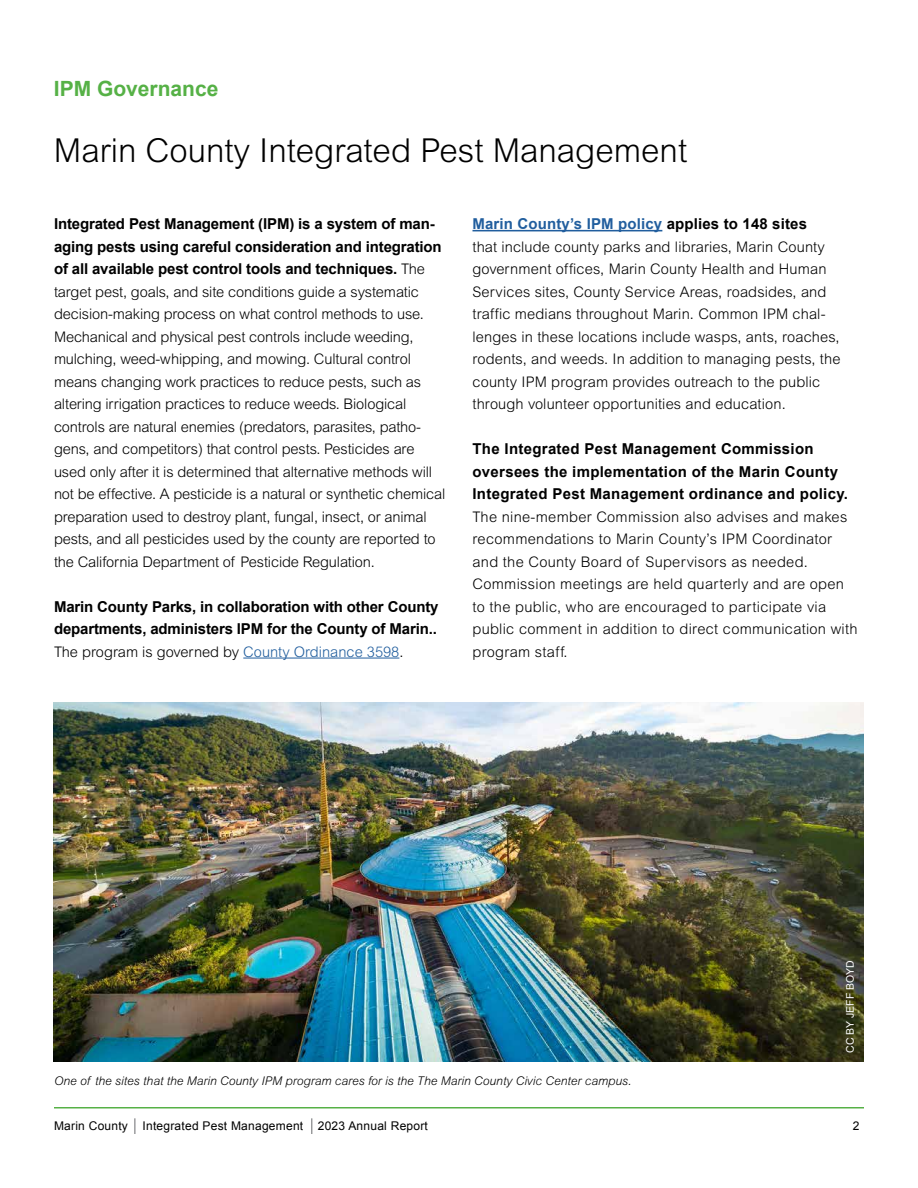
<style>
.page{position:relative;width:918px;height:1188px;background:#fff}
.page>*{position:absolute;margin:0;border:0;box-sizing:border-box;transform-origin:0 0}
.t1{font:300 33px "Arial MT Std";color:#000}
.Chapter_Title_toc_read{font:700 21px "Arial";color:#56b146}
.Body{font:700 15px/22.5px "Arial";letter-spacing:-.01em;color:#000}
.Body-2{font:700 15px/22.5px "Arial";letter-spacing:.02em;color:#000}
.Body-3{font:700 15px "Arial";letter-spacing:.01em;color:#215e9e}
.Body-4{font:300 14.7px/22.5px "Arial MT Std";color:#000}
.Body-5{font:300 14.7px/22.5px "Arial MT Std";letter-spacing:.02em;color:#000}
.Photo_Caption{font:italic 300 12px "Arial MT Std";color:#000}
.t2{font:12px "Arial";letter-spacing:.02em;color:#000}
.Subhead_3{font:10.5px "Arial";color:#fff}
.s1{font-family:"Arial MT Std";font-weight:300;font-size:14.7px}
.s2{color:#215e9e}
.s3{color:#000}
</style>
<div class="page">
<hr style="left:54px;top:1107px;width:810px;height:1px;background:#56b146">
<svg style="left:135px;top:1118px;width:1px;height:16px"></svg>
<svg style="left:312px;top:1118px;width:1px;height:16px"></svg>
<hr style="left:243px;top:658px;width:156px;height:1px;background:#215e9e">
<hr style="left:472px;top:230px;width:190px;height:1px;background:#215e9e">
<img style="left:54px;top:702px;width:810px;height:360px">
<p class="Chapter_Title_toc_read" style="left:54px;top:75px;width:166px">IPM Governance</p>
<p class="t1" style="left:54px;top:132px;width:635px">Marin County Integrated Pest Management</p>
<p class="Body" style="left:54px;top:213px;width:389px">Integrated Pest Management (IPM) is a system of man&shy;aging pests using careful consideration and integration of all available pest control tools and techniques. <span class="s1">The</span></p>
<p class="Body-4" style="left:54px;top:280px;width:393px">target pest, goals, and site conditions guide a systematic decision-making process on what control methods to use.<br>Mechanical and physical pest controls include weeding, mulching, weed-whipping, and mowing. Cultural control means changing work practices to reduce pests, such as altering irrigation practices to reduce weeds. Biological controls are natural enemies (predators, parasites, patho&shy;gens, and competitors) that control pests. Pesticides are used only after it is determined that alternative methods will not be effective. A pesticide is a natural or synthetic chemical preparation used to destroy plant, fungal, insect, or animal pests, and all pesticides used by the county are reported to the California Department of Pesticide Regulation.</p>
<p class="Body" style="left:54px;top:596px;width:386px">Marin County Parks, in collaboration with other County departments, administers IPM for the County of Marin..</p>
<p class="Body-4" style="left:54px;top:640px;width:351px">The program is governed by <span class="s2">County Ordinance 3598</span>.</p>
<p class="Body-3" style="left:472px;top:214px;width:336px">Marin County’s IPM policy <span class="s3">applies to 148 sites</span></p>
<p class="Body-4" style="left:472px;top:235px;width:370px">that include county parks and libraries, Marin County government offices, Marin County Health and Human Services sites, County Service Areas, roadsides, and traffic medians throughout Marin. Common IPM chal&shy;lenges in these locations include wasps, ants, roaches, rodents, and weeds. In addition to managing pests, the county IPM program provides outreach to the public through volunteer opportunities and education.</p>
<p class="Body-2" style="left:472px;top:438px;width:375px">The Integrated Pest Management Commission oversees the implementation of the Marin County<br>Integrated Pest Management ordinance and policy.</p>
<p class="Body-5" style="left:472px;top:505px;width:387px">The nine-member Commission also advises and makes recommendations to Marin County’s IPM Coordinator and the County Board of Supervisors as needed.<br>Commission meetings are held quarterly and are open to the public, who are encouraged to participate via public comment in addition to direct communication with program staff.</p>
<p class="Subhead_3" style="left:843px;top:1053px;width:94px;rotate:-90deg">CC BY JEFF BOYD</p>
<p class="Photo_Caption" style="left:54px;top:1074px;width:579px">One of the sites that the Marin County IPM program cares for is the The Marin County Civic Center campus.</p>
<p class="t2" style="left:54px;top:1118px;width:375px">Marin County Integrated Pest Management 2023 Annual Report</p>
<p class="t2" style="left:853px;top:1118px;width:8px">2</p>
</div>
